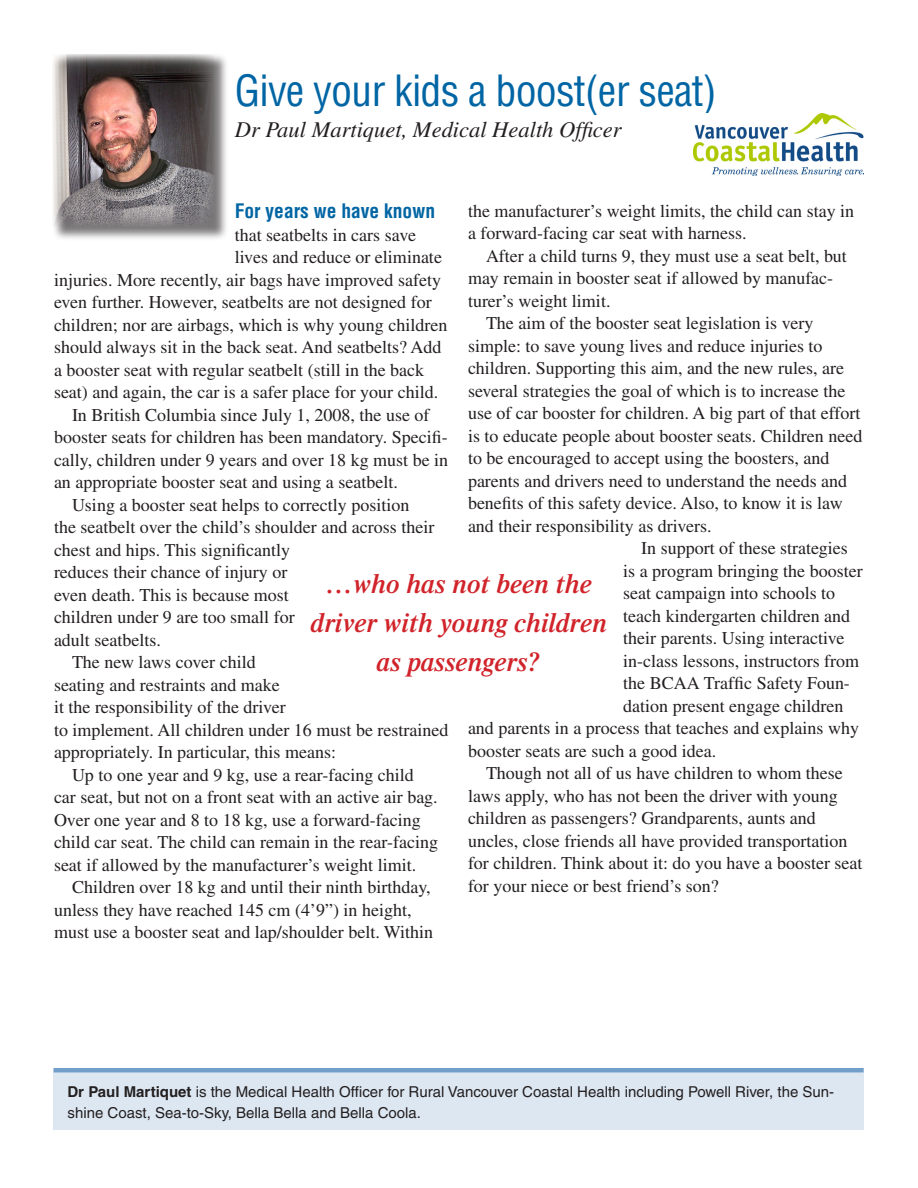
<style>
.page{position:relative;width:918px;height:1188px;background:#fff}
.page>*{position:absolute;margin:0;border:0;box-sizing:border-box;transform-origin:0 0}
.Headline{font:condensed 42px "Helvetica";letter-spacing:-.02em;color:#0065a4}
.Call-out{font:italic 600 27px/39px "Times";color:#d1232a;text-align:center}
.Subhead{font:italic 22.5px "Times";color:#231f20}
.Text_First_Paragraph{font:700 condensed 19.5px "Helvetica";color:#0065a4}
.Text_Second_Paragrap{font:18px/22.5px "Times";color:#231f20}
.Text_First_Paragraph-2{font:18px "Times";color:#231f20}
.t1{font:15px/21px "Helvetica";color:#231f20}
.s1{font-weight:700}
</style>
<div class="page">
<div style="left:53px;top:1068px;width:811px;height:62px;background:#dde7f2"></div>
<hr style="left:54px;top:1068px;width:810px;height:4px;background:#729eca">
<div style="left:51px;top:53px;width:177px;height:188px;background:#231f20;opacity:.6"></div>
<img style="left:52px;top:54px;width:162px;height:173px">
<img style="left:694px;top:114px;width:170px;height:61px">
<p class="Headline" style="left:235px;top:64px;width:484px">Give your kids a boost(er seat)</p>
<p class="Subhead" style="left:235px;top:118px;width:388px">Dr Paul Martiquet, Medical Health Officer</p>
<p class="Text_First_Paragraph" style="left:235px;top:199px;width:202px">For years we have known</p>
<p class="Text_First_Paragraph-2" style="left:235px;top:224px;width:183px">that seatbelts in cars save</p>
<p class="Text_First_Paragraph-2" style="left:235px;top:247px;width:209px">lives and reduce or eliminate</p>
<p class="Text_First_Paragraph-2" style="left:54px;top:269px;width:389px">injuries. More recently, air bags have improved safety</p>
<p class="Text_First_Paragraph-2" style="left:54px;top:292px;width:379px">even further. However, seatbelts are not designed for</p>
<p class="Text_First_Paragraph-2" style="left:54px;top:314px;width:395px">children; nor are airbags, which is why young children</p>
<p class="Text_First_Paragraph-2" style="left:54px;top:337px;width:389px">should always sit in the back seat. And seatbelts? Add</p>
<p class="Text_First_Paragraph-2" style="left:54px;top:359px;width:372px">a booster seat with regular seatbelt (still in the back</p>
<p class="Text_First_Paragraph-2" style="left:54px;top:382px;width:386px">seat) and again, the car is a safer place for your child.</p>
<p class="Text_Second_Paragrap" style="left:54px;top:403px;width:396px;text-indent:18px">In British Columbia since July 1, 2008, the use of booster seats for children has been mandatory. Specifi&shy;cally, children under 9 years and over 18 kg must be in an appropriate booster seat and using a seatbelt.</p>
<p class="Text_Second_Paragrap" style="left:54px;top:493px;width:382px;text-indent:18px">Using a booster seat helps to correctly position the seatbelt over the child’s shoulder and across their chest and hips. This significantly<br>reduces their chance of injury or<br>even death. This is because most<br>children under 9 are too small for<br>adult seatbelts.</p>
<p class="Text_Second_Paragrap" style="left:54px;top:651px;width:396px;text-indent:18px">The new laws cover child<br>seating and restraints and make<br>it the responsibility of the driver<br>to implement. All children under 16 must be restrained appropriately. In particular, this means:</p>
<p class="Text_Second_Paragrap" style="left:54px;top:763px;width:386px;text-indent:18px">Up to one year and 9 kg, use a rear-facing child car seat, but not on a front seat with an active air bag.<br>Over one year and 8 to 18 kg, use a forward-facing child car seat. The child can remain in the rear-facing seat if allowed by the manufacturer’s weight limit.</p>
<p class="Text_Second_Paragrap" style="left:54px;top:876px;width:381px;text-indent:18px">Children over 18 kg and until their ninth birthday, unless they have reached 145 cm (4’9”) in height, must use a booster seat and lap/shoulder belt. Within</p>
<p class="Text_Second_Paragrap" style="left:468px;top:199px;width:388px">the manufacturer’s weight limits, the child can stay in a forward-facing car seat with harness.</p>
<p class="Text_Second_Paragrap" style="left:468px;top:244px;width:380px;text-indent:18px">After a child turns 9, they must use a seat belt, but may remain in booster seat if allowed by manufac&shy;turer’s weight limit.</p>
<p class="Text_Second_Paragrap" style="left:468px;top:312px;width:396px;text-indent:18px">The aim of the booster seat legislation is very simple: to save young lives and reduce injuries to children. Supporting this aim, and the new rules, are several strategies the goal of which is to increase the use of car booster for children. A big part of that effort is to educate people about booster seats. Children need to be encouraged to accept using the boosters, and parents and drivers need to understand the needs and benefits of this safety device. Also, to know it is law and their responsibility as drivers.</p>
<p class="Text_Second_Paragrap" style="left:641px;top:537px;width:208px">In support of these strategies</p>
<p class="Text_Second_Paragrap" style="left:623px;top:559px;width:241px">is a program bringing the booster</p>
<p class="Text_Second_Paragrap" style="left:623px;top:582px;width:213px">seat campaign into schools to</p>
<p class="Text_Second_Paragrap" style="left:623px;top:604px;width:229px">teach kindergarten children and</p>
<p class="Text_Second_Paragrap" style="left:623px;top:627px;width:223px">their parents. Using interactive</p>
<p class="Text_Second_Paragrap" style="left:623px;top:649px;width:237px">in-class lessons, instructors from</p>
<p class="Text_Second_Paragrap" style="left:623px;top:672px;width:228px">the BCAA Traffic Safety Foun-</p>
<p class="Text_Second_Paragrap" style="left:623px;top:694px;width:222px">dation present engage children</p>
<p class="Text_Second_Paragrap" style="left:468px;top:717px;width:393px">and parents in a process that teaches and explains why</p>
<p class="Text_Second_Paragrap" style="left:468px;top:739px;width:250px">booster seats are such a good idea.</p>
<p class="Text_Second_Paragrap" style="left:468px;top:762px;width:396px;text-indent:18px">Though not all of us have children to whom these laws apply, who has not been the driver with young children as passengers? Grandparents, aunts and uncles, close friends all have provided transportation for children. Think about it: do you have a booster seat for your niece or best friend’s son?</p>
<p class="Call-out" style="left:311px;top:564px;width:298px">…who has not been the driver with young children as passengers?</p>
<p class="t1" style="left:68px;top:1081px;width:768px"><span class="s1">Dr Paul Martiquet</span> is the Medical Health Officer for Rural Vancouver Coastal Health including Powell River, the Sun&shy;shine Coast, Sea-to-Sky, Bella Bella and Bella Coola.</p>
</div>
